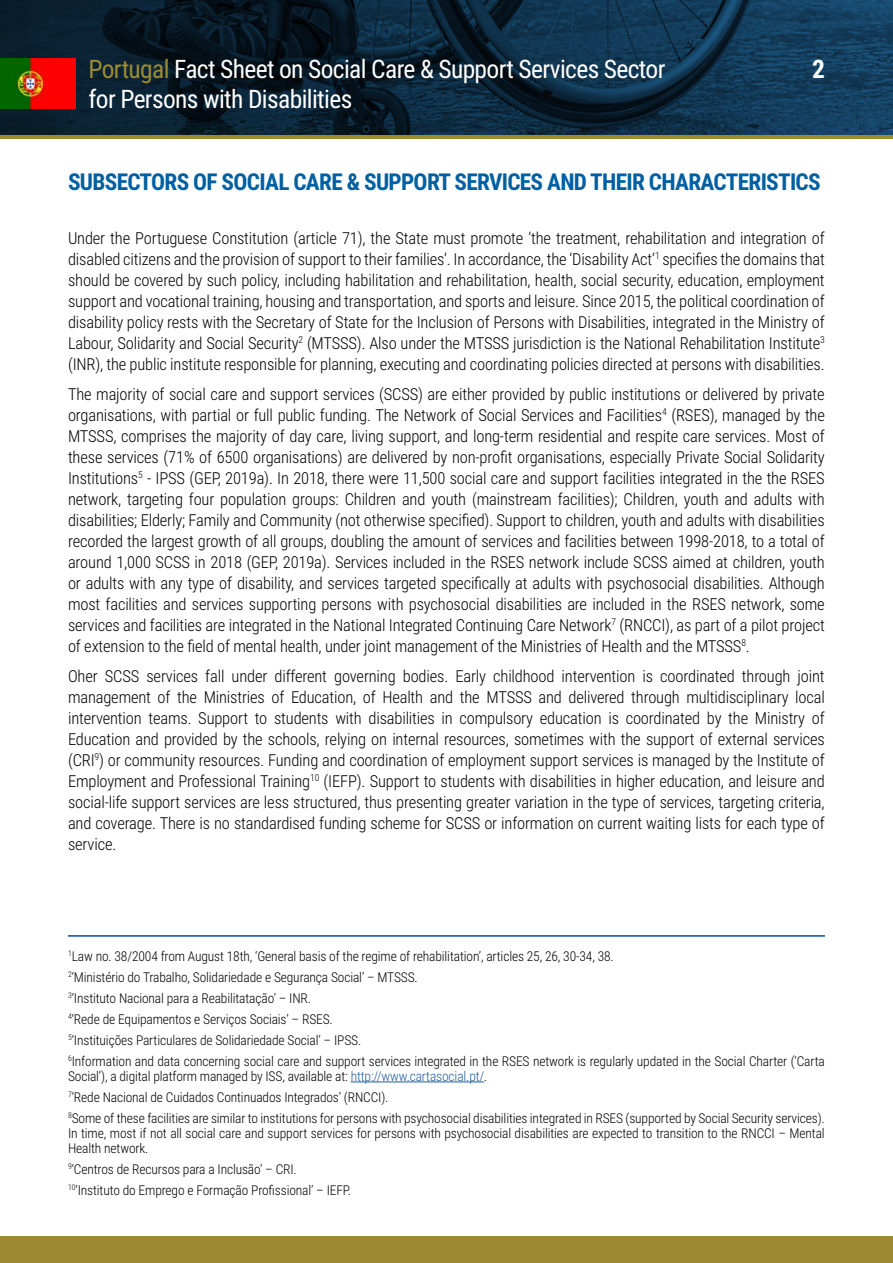
<style>
.page{position:relative;width:893px;height:1263px;background:#fff}
.page>*{position:absolute;margin:0;border:0;box-sizing:border-box;transform-origin:0 0}
.t1{font:25.5px "Roboto Condensed";letter-spacing:-.025em;color:#fff}
.t2{font:700 25.5px "Roboto Condensed";color:#fff}
.t3{font:700 23.25px "Roboto Condensed";letter-spacing:-.03em;color:#0060a2}
.t4{font:300 16.5px/21px "Roboto Condensed";letter-spacing:-.01em;color:#000;text-align:justify}
.t5{font:300 13.5px/21px "Roboto Condensed";letter-spacing:-.01em;color:#000}
.s1{color:#9c8b33}
.s2{color:#215e9e}
</style>
<div class="page">
<svg style="left:0;top:0;width:893px;height:135px;background:#0c293d"></svg>
<div style="left:0;top:1237px;width:893px;height:26px;background:#9c8b33"></div>
<hr style="left:0;top:135px;width:893px;height:3px;background:#9c8b33">
<img style="left:0;top:59px;width:76px;height:49px">
<hr style="left:351px;top:1081px;width:133px;height:1px;background:#215e9e">
<hr style="left:68px;top:935px;width:757px;height:2px;background:#004d94">
<h1 class="t1" style="left:88px;top:51px;width:578px"><span class="s1">Portugal</span> Fact Sheet on Social Care &amp; Support Services Sector</h1>
<h1 class="t2" style="left:812px;top:51px;width:14px">2</h1>
<h1 class="t1" style="left:88px;top:81px;width:265px">for Persons with Disabilities</h1>
<h2 class="t3" style="left:68px;top:166px;width:754px">SUBSECTORS OF SOCIAL CARE &amp; SUPPORT SERVICES AND THEIR CHARACTERISTICS</h2>
<p class="t4" style="left:68px;top:227px;width:758px">Under the Portuguese Constitution (article 71), the State must promote ‘the treatment, rehabilitation and integration of disabled citizens and the provision of support to their families’. In accordance, the ‘Disability Act’<sup>1</sup> specifies the domains that should be covered by such policy, including habilitation and rehabilitation, health, social security, education, employment support and vocational training, housing and transportation, and sports and leisure. Since 2015, the political coordination of disability policy rests with the Secretary of State for the Inclusion of Persons with Disabilities, integrated in the Ministry of Labour, Solidarity and Social Security<sup>2</sup> (MTSSS). Also under the MTSSS jurisdiction is the National Rehabilitation Institute<sup>3 </sup>(INR), the public institute responsible for planning, executing and coordinating policies directed at persons with disabilities.</p>
<p class="t4" style="left:68px;top:383px;width:758px">The majority of social care and support services (SCSS) are either provided by public institutions or delivered by private organisations, with partial or full public funding. The Network of Social Services and Facilities<sup>4</sup> (RSES), managed by the MTSSS, comprises the majority of day care, living support, and long-term residential and respite care services. Most of these services (71% of 6500 organisations) are delivered by non-profit organisations, especially Private Social Solidarity Institutions<sup>5</sup> - IPSS (GEP, 2019a). In 2018, there were 11,500 social care and support facilities integrated in the the RSES network, targeting four population groups: Children and youth (mainstream facilities); Children, youth and adults with disabilities; Elderly; Family and Community (not otherwise specified). Support to children, youth and adults with disabilities recorded the largest growth of all groups, doubling the amount of services and facilities between 1998-2018, to a total of around 1,000 SCSS in 2018 (GEP, 2019a). Services included in the RSES network include SCSS aimed at children, youth or adults with any type of disability, and services targeted specifically at adults with psychosocial disabilities. Although most facilities and services supporting persons with psychosocial disabilities are included in the RSES network, some services and facilities are integrated in the National Integrated Continuing Care Network<sup>7</sup> (RNCCI), as part of a pilot project of extension to the field of mental health, under joint management of the Ministries of Health and the MTSSS<sup>8</sup>.</p>
<p class="t4" style="left:68px;top:665px;width:758px">Oher SCSS services fall under different governing bodies. Early childhood intervention is coordinated through joint management of the Ministries of Education, of Health and the MTSSS and delivered through multidisciplinary local intervention teams. Support to students with disabilities in compulsory education is coordinated by the Ministry of Education and provided by the schools, relying on internal resources, sometimes with the support of external services (CRI<sup>9</sup>) or community resources. Funding and coordination of employment support services is managed by the Institute of Employment and Professional Training<sup>10</sup> (IEFP). Support to students with disabilities in higher education, and leisure and social-life support services are less structured, thus presenting greater variation in the type of services, targeting criteria, and coverage. There is no standardised funding scheme for SCSS or information on current waiting lists for each type of service.</p>
<p class="t5" style="left:68px;top:945px;width:758px"><sup>1</sup>Law no. 38/2004 from August 18th, ‘General basis of the regime of rehabilitation’, articles 25, 26, 30-34, 38.<br><sup>2</sup>‘Ministério do Trabalho, Solidariedade e Segurança Social’ – MTSSS.<br><sup>3</sup>‘Instituto Nacional para a Reabilitatação’ – INR.<br><sup>4</sup>‘Rede de Equipamentos e Serviços Sociais’ – RSES.<br><sup>5</sup>‘Instituições Particulares de Solidariedade Social’ – IPSS.<br><sup>6</sup>Information and data concerning social care and support services integrated in the RSES network is regularly updated in the Social Charter (‘Carta</p>
<p class="t5" style="left:68px;top:1065px;width:758px">Social’), a digital platform managed by ISS, available at: <span class="s2">http://www.cartasocial.pt/</span>.<br><sup>7</sup>‘Rede Nacional de Cuidados Continuados Integrados’ (RNCCI).<br><sup>8</sup>Some of these facilities are similar to institutions for persons with psychosocial disabilities integrated in RSES (supported by Social Security services).</p>
<p class="t5" style="left:68px;top:1125px;width:758px;line-height:15px">In time, most if not all social care and support services for persons with psychosocial disabilities are expected to transition to the RNCCI – Mental<br>Health network.</p>
<p class="t5" style="left:68px;top:1158px;width:285px"><sup>9</sup>‘Centros de Recursos para a Inclusão’ – CRI.<br><sup>10</sup>‘Instituto do Emprego e Formação Profissional’ – IEFP.</p>
</div>
